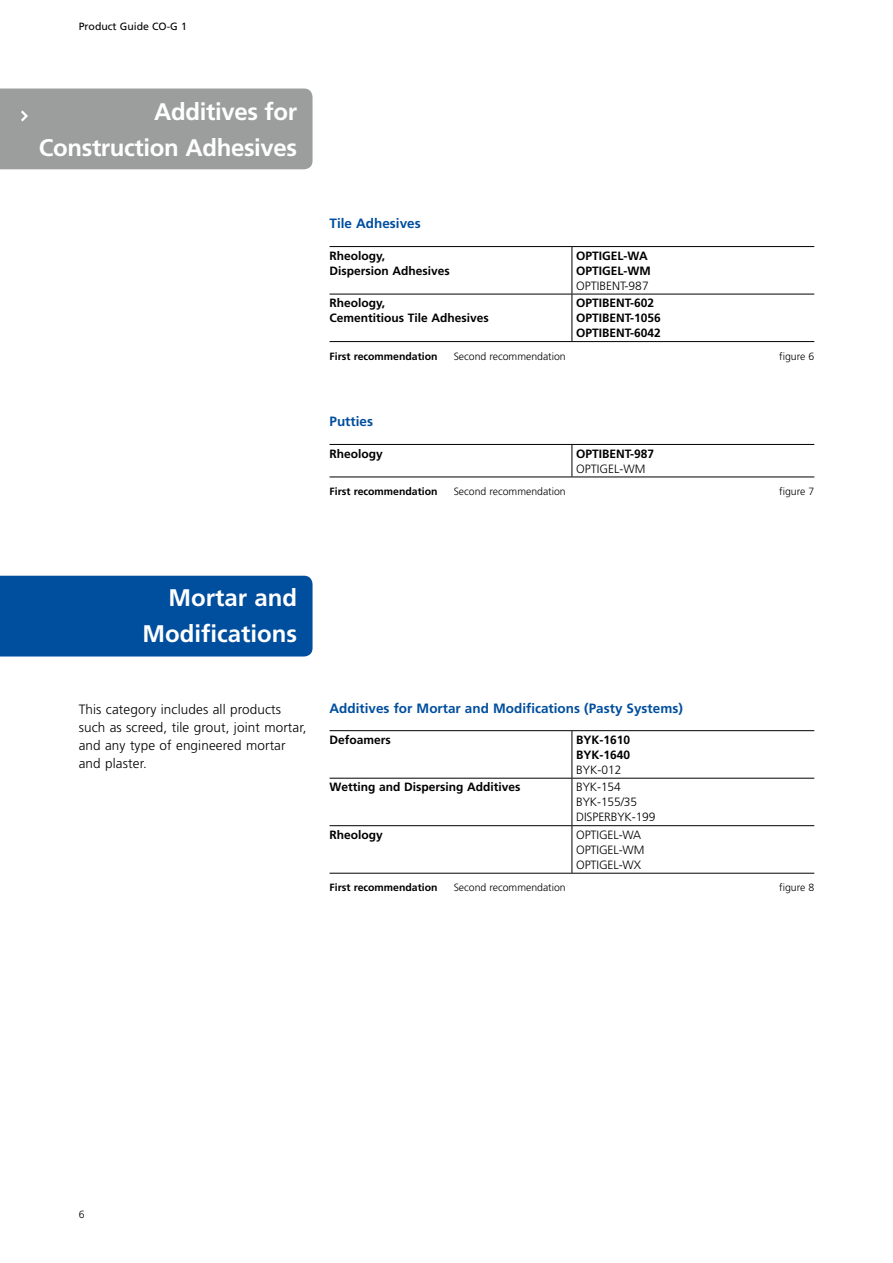
<style>
.page{position:relative;width:893px;height:1263px;background:#fff}
.page>*{position:absolute;margin:0;border:0;box-sizing:border-box;transform-origin:0 0}
.t1{font:700 24px/36px "Frutiger LT";letter-spacing:-.015em;color:#fff;text-align:right}
.t2{font:300 13.5px/18px "Frutiger LT";letter-spacing:.01em;color:#000}
.t3{font:700 13.5px "Frutiger LT";color:#004e9e}
.t4{font:700 12px/15px "Frutiger LT";color:#000}
.t5{font:300 12px/15px "Frutiger LT";letter-spacing:-.01em;color:#000}
.t6{font:300 10.5px "Frutiger LT";color:#000}
.t7{font:700 10.5px "Frutiger LT";color:#000}
.t8{font:10.5px "Frutiger LT";color:#000}
</style>
<div class="page">
<div style="left:0;top:576px;width:313px;height:80px;background:#004e9e"></div>
<hr style="left:330px;top:246px;width:242px;height:1px;background:#000">
<hr style="left:572px;top:246px;width:242px;height:1px;background:#000">
<hr style="left:572px;top:247px;width:1px;height:47px;background:#000">
<hr style="left:330px;top:294px;width:242px;height:1px;background:#000">
<hr style="left:572px;top:294px;width:242px;height:1px;background:#000">
<hr style="left:572px;top:294px;width:1px;height:47px;background:#000">
<hr style="left:330px;top:341px;width:242px;height:1px;background:#000">
<hr style="left:572px;top:341px;width:242px;height:1px;background:#000">
<hr style="left:330px;top:444px;width:242px;height:1px;background:#000">
<hr style="left:572px;top:444px;width:242px;height:1px;background:#000">
<hr style="left:572px;top:445px;width:1px;height:32px;background:#000">
<hr style="left:330px;top:477px;width:242px;height:1px;background:#000">
<hr style="left:572px;top:477px;width:242px;height:1px;background:#000">
<hr style="left:330px;top:730px;width:242px;height:1px;background:#000">
<hr style="left:572px;top:730px;width:242px;height:1px;background:#000">
<hr style="left:572px;top:731px;width:1px;height:47px;background:#000">
<hr style="left:330px;top:778px;width:242px;height:1px;background:#000">
<hr style="left:572px;top:778px;width:242px;height:1px;background:#000">
<hr style="left:572px;top:778px;width:1px;height:47px;background:#000">
<hr style="left:330px;top:825px;width:242px;height:1px;background:#000">
<hr style="left:572px;top:825px;width:242px;height:1px;background:#000">
<hr style="left:572px;top:826px;width:1px;height:47px;background:#000">
<hr style="left:330px;top:873px;width:242px;height:1px;background:#000">
<hr style="left:572px;top:873px;width:242px;height:1px;background:#000">
<div style="left:0;top:89px;width:313px;height:80px;background:#9c9d9d"></div>
<p class="t8" style="left:79px;top:20px;width:110px">Product Guide CO-G 1</p>
<h1 class="t1" style="left:39px;top:94px;width:260px">Additives for<br>Construction Adhesives</h1>
<p class="t3" style="left:330px;top:216px;width:93px">Tile Adhesives</p>
<p class="t4" style="left:330px;top:248px;width:122px">Rheology,<br>Dispersion Adhesives</p>
<p class="t4" style="left:576px;top:248px;width:76px">OPTIGEL-WA<br>OPTIGEL-WM</p>
<p class="t5" style="left:576px;top:278px;width:74px">OPTIBENT-987</p>
<p class="t4" style="left:330px;top:296px;width:161px">Rheology,<br>Cementitious Tile Adhesives</p>
<p class="t4" style="left:576px;top:296px;width:86px">OPTIBENT-602<br>OPTIBENT-1056<br>OPTIBENT-6042</p>
<p class="t7" style="left:330px;top:350px;width:110px">First recommendation</p>
<p class="t6" style="left:454px;top:350px;width:114px">Second recommendation</p>
<p class="t6" style="left:779px;top:350px;width:37px">figure 6</p>
<p class="t3" style="left:330px;top:414px;width:45px">Putties</p>
<p class="t4" style="left:330px;top:446px;width:55px">Rheology</p>
<p class="t4" style="left:576px;top:446px;width:79px">OPTIBENT-987</p>
<p class="t5" style="left:576px;top:461px;width:71px">OPTIGEL-WM</p>
<p class="t7" style="left:330px;top:485px;width:110px">First recommendation</p>
<p class="t6" style="left:454px;top:485px;width:114px">Second recommendation</p>
<p class="t6" style="left:779px;top:485px;width:37px">figure 7</p>
<h1 class="t1" style="left:143px;top:580px;width:156px">Mortar and<br>Modifications</h1>
<p class="t2" style="left:79px;top:700px;width:229px">This category includes all products such as screed, tile grout, joint mortar, and any type of engineered mortar and plaster.</p>
<p class="t3" style="left:330px;top:700px;width:355px">Additives for Mortar and Modifications (Pasty Systems)</p>
<p class="t4" style="left:330px;top:732px;width:63px">Defoamers</p>
<p class="t4" style="left:576px;top:732px;width:56px">BYK-1610<br>BYK-1640</p>
<p class="t5" style="left:576px;top:762px;width:47px">BYK-012</p>
<p class="t4" style="left:330px;top:780px;width:192px">Wetting and Dispersing Additives</p>
<p class="t5" style="left:576px;top:780px;width:81px">BYK-154<br>BYK-155/35<br>DISPERBYK-199</p>
<p class="t4" style="left:330px;top:827px;width:55px">Rheology</p>
<p class="t5" style="left:576px;top:827px;width:70px">OPTIGEL-WA<br>OPTIGEL-WM<br>OPTIGEL-WX</p>
<p class="t7" style="left:330px;top:881px;width:110px">First recommendation</p>
<p class="t6" style="left:454px;top:881px;width:114px">Second recommendation</p>
<p class="t6" style="left:779px;top:881px;width:37px">figure 8</p>
<p class="t6" style="left:79px;top:1208px;width:7px">6</p>
</div>
